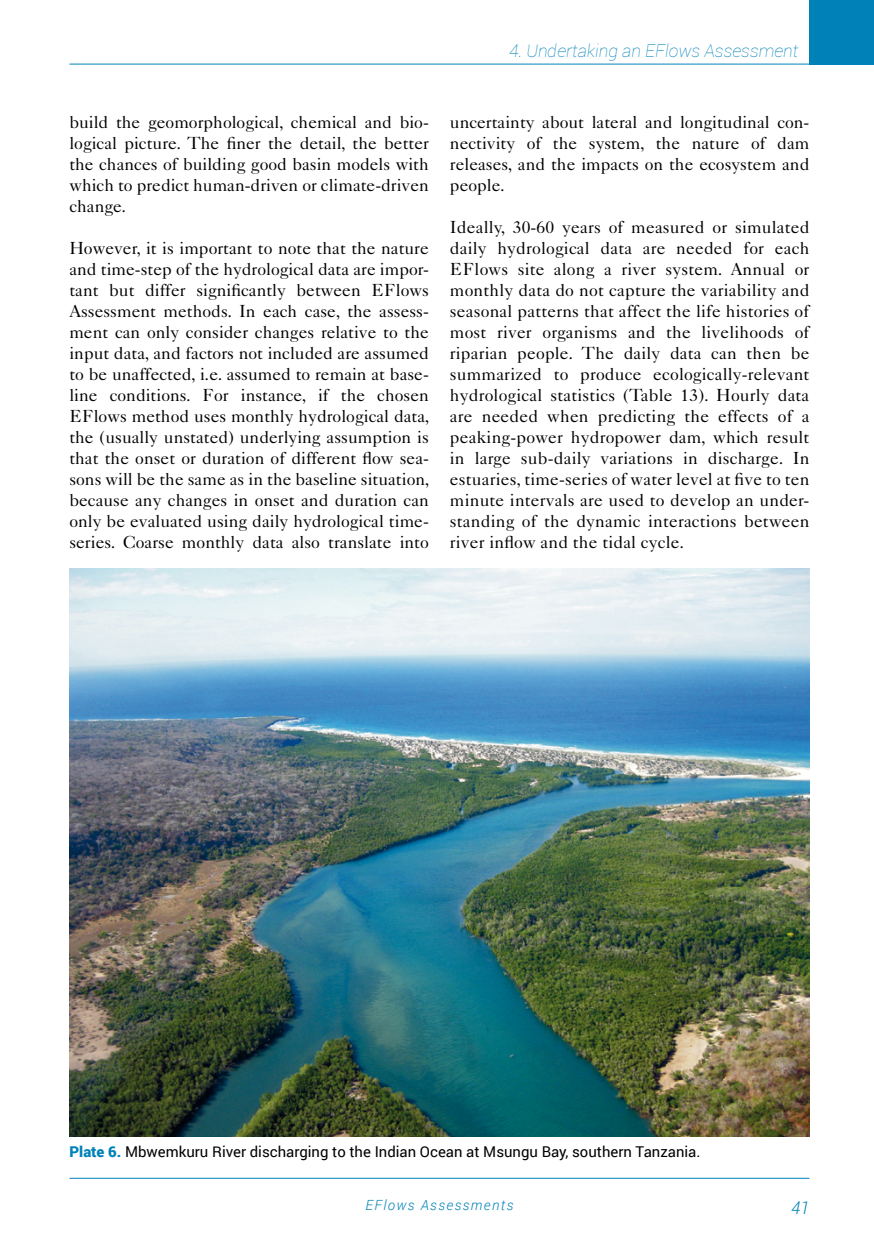
<style>
.page{position:relative;width:874px;height:1241px;background:#fff}
.page>*{position:absolute;margin:0;border:0;box-sizing:border-box;transform-origin:0 0}
.t1{font:17.5px/21px "Caslon 540 LT Std";color:#000;text-align:justify}
.t2{font:italic 100 17.5px "Roboto";color:#0082b8}
.t3{font:italic 300 17.5px "Roboto";color:#0082b8}
.t4{font:14.88px "Roboto";color:#000}
.t5{font:italic 300 14px "Roboto";letter-spacing:.1em;color:#0082b8}
.s1{font-weight:900;color:#0082b8}
</style>
<div class="page">
<hr style="left:69px;top:1177px;width:740px;height:1px;background:#0082b8">
<hr style="left:69px;top:64px;width:740px;height:1px;background:#0082b8">
<div style="left:809px;top:0;width:64px;height:64px;background:#0082b8"></div>
<img style="left:69px;top:568px;width:740px;height:567px">
<p class="t1" style="left:69px;top:111px;width:361px">build the geomorphological, chemical and bio&shy;logical picture. The finer the detail, the better the chances of building good basin models with which to predict human-driven or climate-driven change.</p>
<p class="t1" style="left:69px;top:237px;width:361px">However, it is important to note that the nature and time-step of the hydrological data are impor&shy;tant but differ significantly between EFlows Assessment methods. In each case, the assess&shy;ment can only consider changes relative to the input data, and factors not included are assumed to be unaffected, i.e. assumed to remain at base&shy;line conditions. For instance, if the chosen EFlows method uses monthly hydrological data, the (usually unstated) underlying assumption is that the onset or duration of different flow sea&shy;sons will be the same as in the baseline situation, because any changes in onset and duration can only be evaluated using daily hydrological time&shy;series. Coarse monthly data also translate into</p>
<p class="t2" style="left:509px;top:39px;width:290px">4. Undertaking an EFlows Assessment</p>
<p class="t1" style="left:449px;top:111px;width:361px">uncertainty about lateral and longitudinal con&shy;nectivity of the system, the nature of dam releases, and the impacts on the ecosystem and people.</p>
<p class="t1" style="left:449px;top:216px;width:361px">Ideally, 30-60 years of measured or simulated daily hydrological data are needed for each EFlows site along a river system. Annual or monthly data do not capture the variability and seasonal patterns that affect the life histories of most river organisms and the livelihoods of riparian people. The daily data can then be summarized to produce ecologically-relevant hydrological statistics (Table 13). Hourly data are needed when predicting the effects of a peaking-power hydropower dam, which result in large sub-daily variations in discharge. In estuaries, time-series of water level at five to ten minute intervals are used to develop an under&shy;standing of the dynamic interactions between river inflow and the tidal cycle.</p>
<p class="t4" style="left:69px;top:1141px;width:632px"><span class="s1">Plate 6.</span> Mbwemkuru River discharging to the Indian Ocean at Msungu Bay, southern Tanzania.</p>
<p class="t5" style="left:365px;top:1194px;width:149px">EFlows Assessments</p>
<p class="t3" style="left:790px;top:1194px;width:20px">41</p>
</div>
